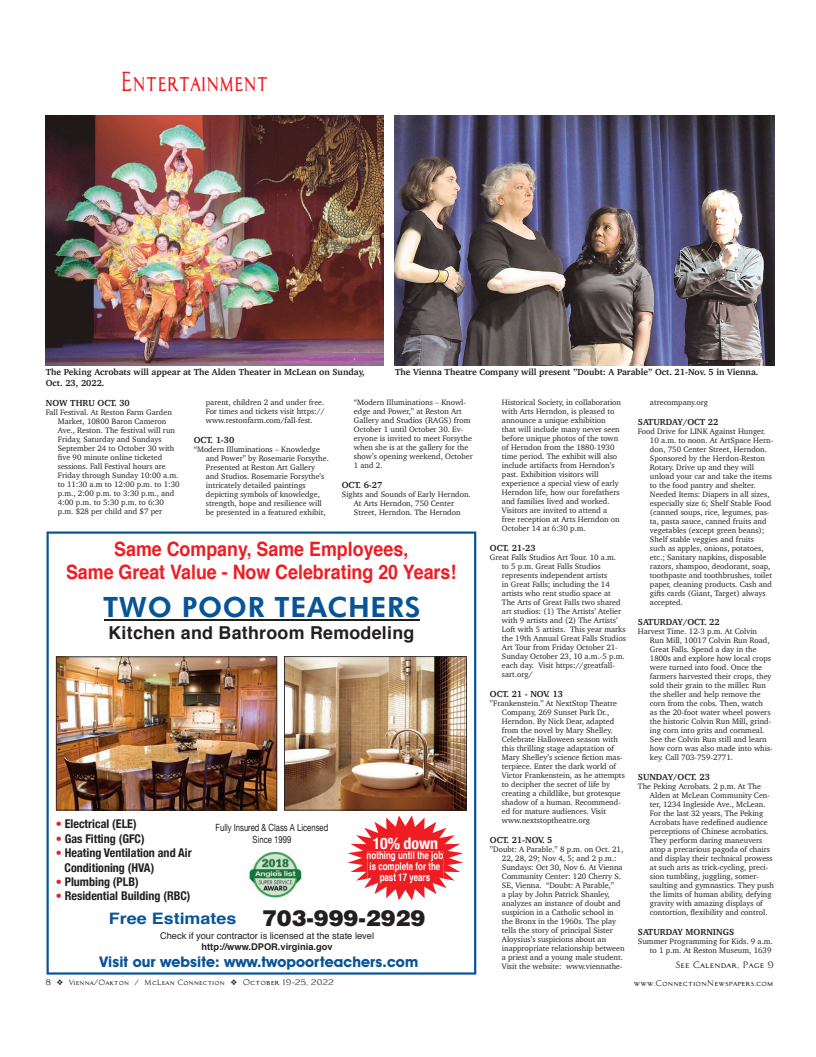
<style>
.page{position:relative;width:816px;height:1057px;background:#fff}
.page>*{position:absolute;margin:0;border:0;box-sizing:border-box;transform-origin:0 0}
.t1{font:800 28px "Futura BT";letter-spacing:.025em;color:#075497}
.t2{font:27px "Architect Bold V";color:#ee1d23;scale:.7 1}
.t3{font:700 19.8px/23.1px "Helvetica";color:#ee1d23;text-align:center;scale:.9 1}
.t4{font:700 17.8px "Helvetica";letter-spacing:.015em;color:#231f20}
.t5{font:700 condensed 15.9px "Helvetica Neue";letter-spacing:-.01em;color:#fff}
.t6{font:700 15.8px "Helvetica";color:#075497;scale:1.14 1}
.t7{font:700 14.8px "Avant Garde IT Cby BT";letter-spacing:.005em;color:#075497}
.t8{font:700 condensed 12.1px/14.5px "Helvetica Neue";color:#231f20}
.t9{font:700 10.6px/11.3px "Helvetica";color:#fff;text-align:center;scale:.75 1}
.t10{font:9.9px/12px "Helvetica Neue";color:#231f20;text-align:center;scale:.78 1}
.t11{font:9.3px "Helvetica";color:#231f20}
.t12{font:700 9.3px "Helvetica";color:#231f20}
.t13{font:700 9px/11px "Charter";color:#231f20}
.t14{font:9px "Architect Bold V";color:#231f20}
.t15{font:8px/9px "Charter";color:#231f20}
.t16{font:8px "Architect Bold V";color:#231f20}
.t17{font:7.4px "Architect Bold V";color:#231f20}
.s1{color:#ee1d23}
.s2{font-weight:900;font-size:22.2px;color:#231f20}
.s3{font-size:8px}
</style>
<div class="page">
<img style="left:47px;top:531px;width:429px;height:443px">
<img style="left:46px;top:115px;width:338px;height:251px">
<img style="left:394px;top:115px;width:380px;height:251px">
<h2 class="t2" style="left:120px;top:66px;width:213px">Entertainment</h2>
<p class="t13" style="left:46px;top:366px;width:320px">The Peking Acrobats will appear at The Alden Theater in McLean on Sunday,<br>Oct. 23, 2022.</p>
<p class="t13" style="left:395px;top:366px;width:365px">The Vienna Theatre Company will present ”Doubt: A Parable” Oct. 21-Nov. 5 in Vienna.</p>
<p class="t13" style="left:46px;top:397px;width:86px">NOW THRU OCT. 30</p>
<p class="t15" style="left:58px;top:407px;width:123px;text-indent:-12px">Fall Festival. At Reston Farm Garden<br>Market, 10800 Baron Cameron<br>Ave., Reston. The festival will run<br>Friday, Saturday and Sundays<br>September 24 to October 30 with five 90 minute online ticketed sessions. Fall Festival hours are<br>Friday through Sunday 10:00 a.m. to 11:30 a.m to 12:00 p.m. to 1:30 p.m., 2:00 p.m. to 3:30 p.m., and<br>4:00 p.m. to 5:30 p.m. to 6:30 p.m. $28 per child and $7 per</p>
<p class="t15" style="left:206px;top:397px;width:120px;text-align:justify">parent, children 2 and under free.<br>For times and tickets visit https:// www.restonfarm.com/fall-fest.</p>
<p class="t13" style="left:194px;top:434px;width:42px">OCT. 1-30</p>
<p class="t15" style="left:206px;top:444px;width:125px;text-indent:-12px">“Modern Illuminations – Knowledge and Power” by Rosemarie Forsythe.<br>Presented at Reston Art Gallery and Studios. Rosemarie Forsythe’s intricately detailed paintings depicting symbols of knowledge, strength, hope and resilience will be presented in a featured exhibit,</p>
<p class="t15" style="left:354px;top:397px;width:120px">“Modern Illuminations – Knowl&shy;edge and Power,” at Reston Art<br>Gallery and Studios (RAGS) from<br>October 1 until October 30. Ev&shy;eryone is invited to meet Forsythe when she is at the gallery for the show’s opening weekend, October<br>1 and 2.</p>
<p class="t13" style="left:342px;top:479px;width:42px">OCT. 6-27</p>
<p class="t15" style="left:342px;top:489px;width:130px;text-align:center">Sights and Sounds of Early Herndon.<br>At Arts Herndon, 750 Center<br>Street, Herndon. The Herndon</p>
<h3 class="t3" style="left:66px;top:538px;width:435px">Same Company, Same Employees,<br>Same Great Value - Now Celebrating 20 Years!</h3>
<h1 class="t1" style="left:103px;top:589px;width:319px">TWO POOR TEACHERS</h1>
<h3 class="t4" style="left:108px;top:618px;width:307px">Kitchen and Bathroom Remodeling</h3>
<h3 class="t8" style="left:56px;top:815px;width:82px"><span class="s1">•</span> Electrical (ELE)</h3>
<h3 class="t8" style="left:56px;top:830px;width:90px"><span class="s1">•</span> Gas Fitting (GFC)</h3>
<h3 class="t8" style="left:65px;top:844px;width:129px;text-indent:-9px"><span class="s1">•</span> Heating Ventilation and Air<br>Conditioning (HVA)</h3>
<h3 class="t8" style="left:56px;top:873px;width:84px"><span class="s1">•</span> Plumbing (PLB)</h3>
<h3 class="t8" style="left:56px;top:887px;width:136px"><span class="s1">•</span> Residential Building (RBC)</h3>
<h3 class="t6" style="left:109px;top:905px;width:279px">Free Estimates <span class="s2">703-999-2929</span></h3>
<p class="t11" style="left:160px;top:930px;width:215px">Check if your contractor is licensed at the state level</p>
<p class="t12" style="left:201px;top:939px;width:133px">http://www.DPOR.virginia.gov</p>
<p class="t10" style="left:216px;top:821px;width:146px">Fully Insured &amp; Class A Licensed<br>Since 1999</p>
<h3 class="t5" style="left:373px;top:829px;width:67px">10% down</h3>
<h3 class="t9" style="left:367px;top:849px;width:104px">nothing until the job is complete for the past 17 years</h3>
<h3 class="t7" style="left:99px;top:952px;width:320px">Visit our website: www.twopoorteachers.com</h3>
<p class="t15" style="left:502px;top:397px;width:121px">Historical Society, in collaboration with Arts Herndon, is pleased to announce a unique exhibition that will include many never seen before unique photos of the town of Herndon from the 1880-1930 time period. The exhibit will also include artifacts from Herndon’s past. Exhibition visitors will experience a special view of early<br>Herndon life, how our forefathers and families lived and worked.<br>Visitors are invited to attend a free reception at Arts Herndon on<br>October 14 at 6:30 p.m.</p>
<p class="t13" style="left:490px;top:542px;width:47px">OCT. 21-23</p>
<p class="t15" style="left:502px;top:552px;width:125px;text-indent:-12px">Great Falls Studios Art Tour. 10 a.m.<br>to 5 p.m. Great Falls Studios represents independent artists<br>in Great Falls; including the 14 artists who rent studio space at<br>The Arts of Great Falls two shared art studios: (1) The Artists’ Atelier with 9 artists and (2) The Artists’<br>Loft with 5 artists. This year marks the 19th Annual Great Falls Studios<br>Art Tour from Friday October 21-<br>Sunday October 23, 10 a.m.-5 p.m. each day. Visit https://greatfall&shy;sart.org/</p>
<p class="t13" style="left:490px;top:688px;width:75px">OCT. 21 - NOV. 13</p>
<p class="t15" style="left:502px;top:698px;width:124px;text-indent:-12px">”Frankenstein.” At NextStop Theatre<br>Company, 269 Sunset Park Dr.,<br>Herndon. By Nick Dear, adapted from the novel by Mary Shelley.<br>Celebrate Halloween season with this thrilling stage adaptation of<br>Mary Shelley’s science fiction mas&shy;terpiece. Enter the dark world of<br>Victor Frankenstein, as he attempts to decipher the secret of life by creating a childlike, but grotesque shadow of a human. Recommend&shy;ed for mature audiences. Visit www.nextstoptheatre.org</p>
<p class="t13" style="left:490px;top:834px;width:64px">OCT. 21-NOV. 5</p>
<p class="t15" style="left:502px;top:844px;width:124px;text-indent:-12px">”Doubt: A Parable.” 8 p.m. on Oct. 21, 22, 28, 29; Nov 4, 5; and 2 p.m.:<br>Sundays: Oct 30, Nov 6. At Vienna Community Center: 120 Cherry S.<br>SE, Vienna. “Doubt: A Parable,”<br>a play by John Patrick Shanley, analyzes an instance of doubt and suspicion in a Catholic school in the Bronx in the 1960s. The play tells the story of principal Sister Aloysius’s suspicions about an inappropriate relationship between a priest and a young male student.<br>Visit the website: www.viennathe-</p>
<p class="t15" style="left:650px;top:397px;width:60px">atrecompany.org</p>
<p class="t13" style="left:638px;top:416px;width:82px">SATURDAY/OCT 22</p>
<p class="t15" style="left:650px;top:426px;width:125px;text-indent:-12px">Food Drive for LINK Against Hunger.<br>10 a.m. to noon. At ArtSpace Hern&shy;don, 750 Center Street, Herndon.<br>Sponsored by the Herdon-Reston<br>Rotary. Drive up and they will unload your car and take the items to the food pantry and shelter.<br>Needed Items: Diapers in all sizes, especially size 6; Shelf Stable Food (canned soups, rice, legumes, pas&shy;ta, pasta sauce, canned fruits and vegetables (except green beans);<br>Shelf stable veggies and fruits<br>such as apples, onions, potatoes, etc.; Sanitary napkins, disposable razors, shampoo, deodorant, soap, toothpaste and toothbrushes, toilet paper, cleaning products. Cash and gifts cards (Giant, Target) always accepted.</p>
<p class="t13" style="left:638px;top:616px;width:83px">SATURDAY/OCT. 22</p>
<p class="t15" style="left:650px;top:626px;width:124px;text-indent:-12px">Harvest Time. 12-3 p.m. At Colvin<br>Run Mill, 10017 Colvin Run Road,<br>Great Falls. Spend a day in the<br>1800s and explore how local crops were turned into food. Once the farmers harvested their crops, they sold their grain to the miller. Run the sheller and help remove the corn from the cobs. Then, watch<br>as the 20-foot water wheel powers the historic Colvin Run Mill, grind&shy;ing corn into grits and cornmeal.<br>See the Colvin Run still and learn how corn was also made into whis&shy;key. Call 703-759-2771.</p>
<p class="t13" style="left:638px;top:771px;width:73px">SUNDAY/OCT. 23</p>
<p class="t15" style="left:650px;top:781px;width:125px;text-indent:-12px">The Peking Acrobats. 2 p.m. At The Alden at McLean Community Cen&shy;ter, 1234 Ingleside Ave., McLean.<br>For the last 32 years, The Peking Acrobats have redefined audience perceptions of Chinese acrobatics.<br>They perform daring maneuvers atop a precarious pagoda of chairs and display their technical prowess at such arts as trick-cycling, preci&shy;sion tumbling, juggling, somer&shy;saulting and gymnastics. They push the limits of human ability, defying gravity with amazing displays of contortion, flexibility and control.</p>
<p class="t13" style="left:638px;top:926px;width:98px">SATURDAY MORNINGS</p>
<p class="t15" style="left:638px;top:936px;width:136px;text-align:right">Summer Programming for Kids. 9 a.m. to 1 p.m. At Reston Museum, 1639</p>
<p class="t14" style="left:675px;top:959px;width:100px">See Calendar, Page 9</p>
<p class="t17" style="left:45px;top:978px;width:290px"><span class="s3">8</span> ❖ Vienna/Oakton / McLean Connection ❖ <span class="s3">October 19-25, 2022</span></p>
<p class="t16" style="left:634px;top:978px;width:141px">www.ConnectionNewspapers.com</p>
</div>
